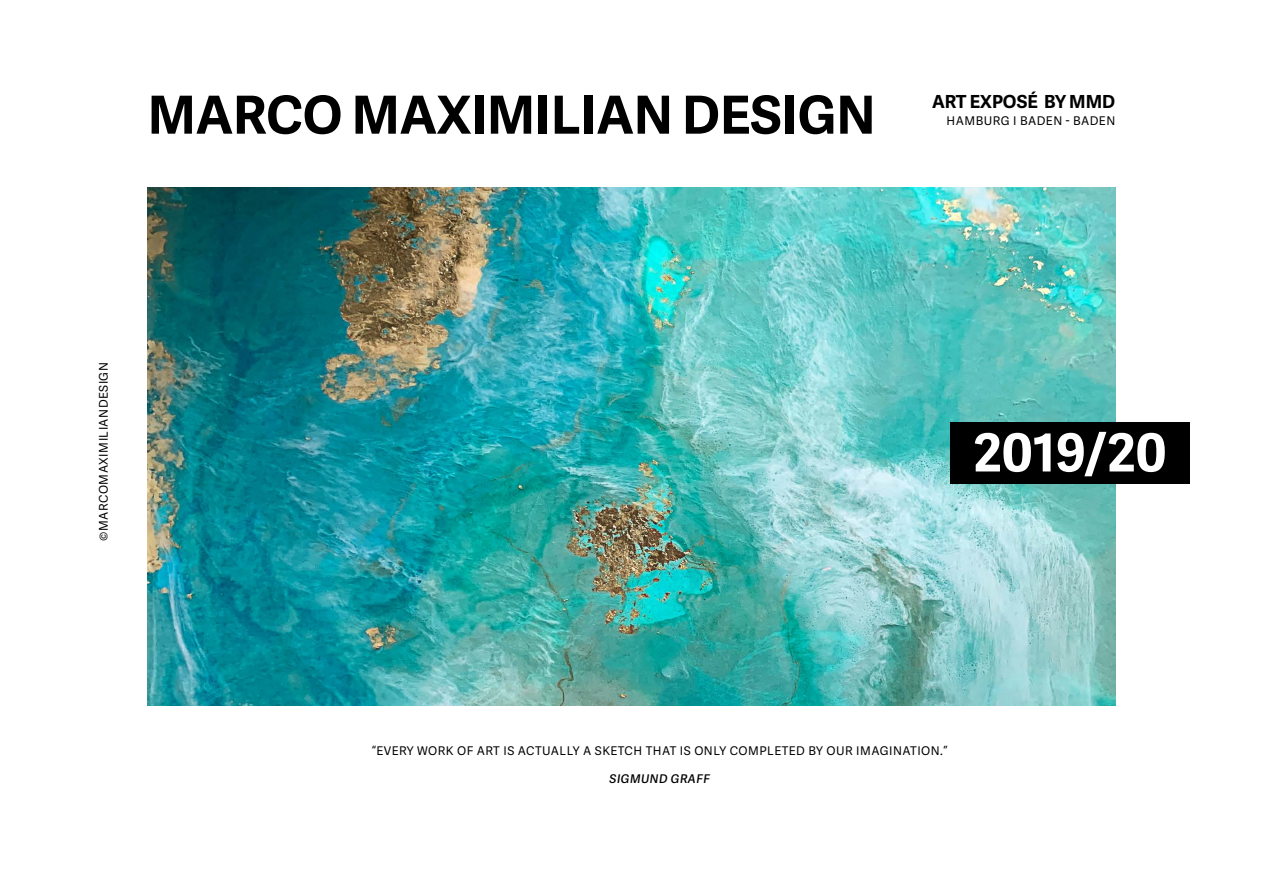
<style>
.page{position:relative;width:1263px;height:893px;background:#fff}
.page>*{position:absolute;margin:0;border:0;box-sizing:border-box;transform-origin:0 0}
.t1{font:700 52.5px "Adelle Sans";color:#000}
.t2{font:700 52.5px "Adelle Sans";color:#fff}
.t3{font:700 18px "Adelle Sans";color:#000}
.t4{font:12px "Adelle Sans";letter-spacing:.04em;color:#000}
.t5{font:italic 600 12px "Adelle Sans";letter-spacing:.04em;color:#000}
</style>
<div class="page">
<img style="left:148px;top:188px;width:967px;height:517px">
<div style="left:950px;top:422px;width:240px;height:62px;background:#000"></div>
<h1 class="t1" style="left:148px;top:77px;width:729px">MARCO MAXIMILIAN DESIGN</h1>
<h2 class="t3" style="left:932px;top:88px;width:185px">ART EXPOSÉ BY MMD</h2>
<p class="t4" style="left:947px;top:112px;width:170px">HAMBURG I BADEN - BADEN</p>
<p class="t4" style="left:95px;top:541px;width:180px;rotate:-90deg">©MARCOMAXIMILIANDESIGN</p>
<h1 class="t2" style="left:973px;top:414px;width:194px">2019/20</h1>
<p class="t4" style="left:372px;top:742px;width:577px">“EVERY WORK OF ART IS ACTUALLY A SKETCH THAT IS ONLY COMPLETED BY OUR IMAGINATION.”</p>
<p class="t5" style="left:610px;top:770px;width:102px">SIGMUND GRAFF</p>
</div>
